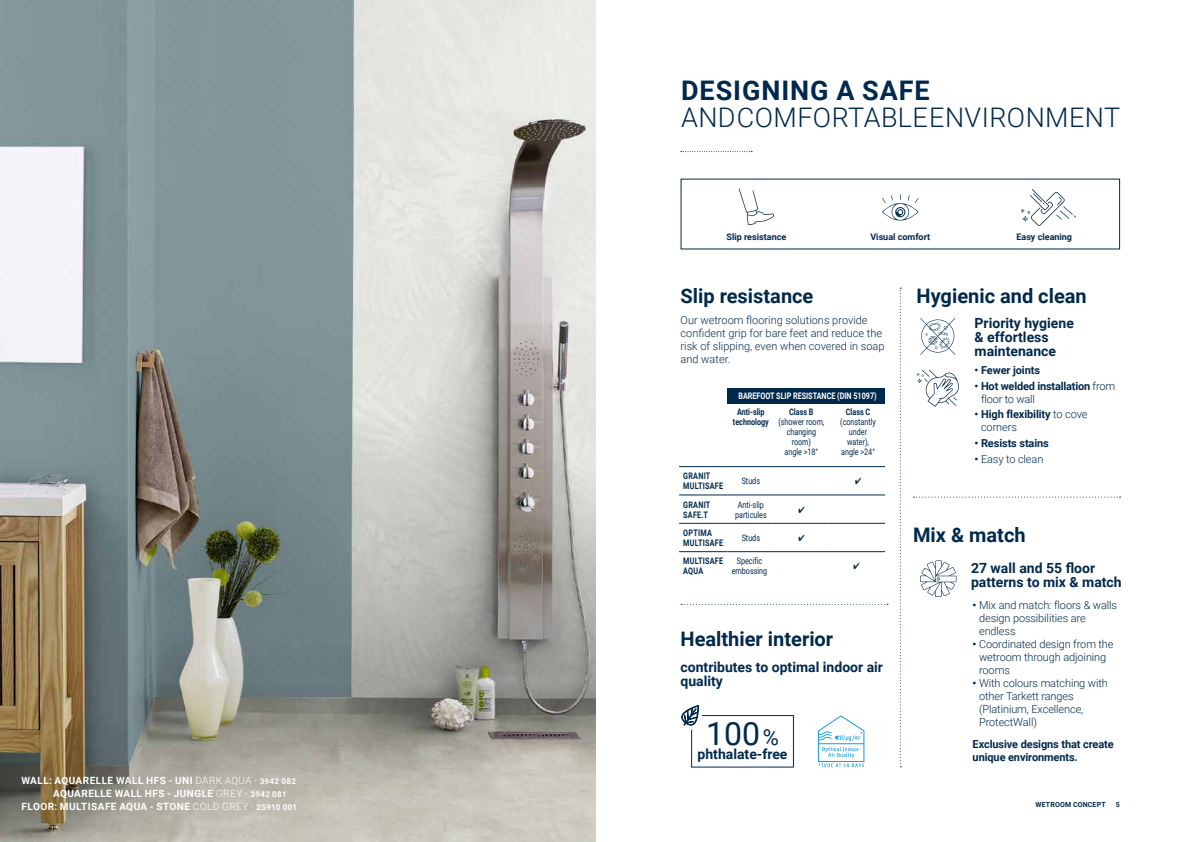
<style>
.page{position:relative;width:1191px;height:842px;background:#fff}
.page>*{position:absolute;margin:0;border:0;box-sizing:border-box;transform-origin:0 0}
.t1{font:32px "Roboto";color:#00294c}
.t2{font:300 27px "Roboto";letter-spacing:.015em;color:#00294c}
.t3{font:700 27px "Roboto";letter-spacing:.035em;color:#00294c}
.t4{font:700 20px "Roboto";color:#00294c}
.t5{font:700 14px/14px "Roboto";color:#00294c}
.t6{font:300 11px/13px "Roboto";letter-spacing:-.01em;color:#00294c}
.t7{font:700 11px/12.9px "Roboto";letter-spacing:-.01em;color:#00294c}
.t8{font:700 10px "Roboto";letter-spacing:.045em;color:#fff}
.t9{font:9px/10px "Roboto";color:#00294c;text-align:center;scale:.8 1}
.t10{font:700 9px/10px "Roboto";letter-spacing:.035em;color:#00294c;scale:.8 1}
.t11{font:700 9px "Roboto";color:#00294c}
.t12{font:700 9px "Roboto";color:#fff;scale:.8 1}
.t13{font:700 9px/10px "Roboto";color:#00294c;text-align:center;scale:.8 1}
.t14{font:700 7px "Roboto";letter-spacing:.025em;color:#00294c}
.s1{font-weight:300}
.s2{font-size:8px}
.s3{font-size:22px}
.s4{font-weight:700}
</style>
<div class="page">
<svg style="left:681px;top:151px;width:71px;height:1px"></svg>
<svg style="left:882px;top:194px;width:36px;height:27px"></svg>
<svg style="left:1021px;top:189px;width:54px;height:37px"></svg>
<svg style="left:738px;top:188px;width:36px;height:37px"></svg>
<svg style="left:818px;top:715px;width:46px;height:52px"></svg>
<hr style="left:818px;top:743px;width:46px;height:1px;background:#1a9bd7">
<img style="left:0;top:0;width:595px;height:842px">
<svg style="left:900px;top:288px;width:1px;height:479px"></svg>
<svg style="left:681px;top:604px;width:207px;height:1px"></svg>
<svg style="left:913px;top:497px;width:207px;height:1px"></svg>
<svg style="left:920px;top:318px;width:35px;height:37px"></svg>
<svg style="left:916px;top:370px;width:43px;height:37px"></svg>
<svg style="left:920px;top:560px;width:37px;height:37px"></svg>
<div style="left:727px;top:388px;width:158px;height:16px;background:#00294c"></div>
<hr style="left:679px;top:466px;width:48px;height:1px;background:#00294c">
<hr style="left:727px;top:466px;width:44px;height:1px;background:#00294c">
<hr style="left:771px;top:466px;width:57px;height:1px;background:#00294c">
<hr style="left:828px;top:466px;width:57px;height:1px;background:#00294c">
<hr style="left:679px;top:495px;width:48px;height:1px;background:#00294c">
<hr style="left:679px;top:523px;width:48px;height:1px;background:#00294c">
<hr style="left:727px;top:495px;width:44px;height:1px;background:#00294c">
<hr style="left:771px;top:495px;width:57px;height:1px;background:#00294c">
<hr style="left:828px;top:495px;width:57px;height:1px;background:#00294c">
<hr style="left:727px;top:523px;width:44px;height:1px;background:#00294c">
<hr style="left:771px;top:523px;width:57px;height:1px;background:#00294c">
<hr style="left:828px;top:523px;width:57px;height:1px;background:#00294c">
<hr style="left:679px;top:551px;width:48px;height:1px;background:#00294c">
<hr style="left:727px;top:551px;width:44px;height:1px;background:#00294c">
<hr style="left:771px;top:551px;width:57px;height:1px;background:#00294c">
<hr style="left:828px;top:551px;width:57px;height:1px;background:#00294c">
<div style="left:691px;top:715px;width:102px;height:52px;border:1px solid #00294c"></div>
<svg style="left:681px;top:704px;width:22px;height:33px"></svg>
<p class="t8" style="left:21px;top:774px;width:276px">WALL: AQUARELLE WALL HFS - UNI <span class="s1">DARK AQUA -</span> <span class="s2">3942 082</span></p>
<p class="t8" style="left:53px;top:787px;width:235px">AQUARELLE WALL HFS - JUNGLE <span class="s1">GREY -</span> <span class="s2">3942 081</span></p>
<p class="t8" style="left:21px;top:800px;width:277px">FLOOR: MULTISAFE AQUA - STONE <span class="s1">COLD GREY -</span> <span class="s2">25910 001</span></p>
<h2 class="t3" style="left:681px;top:71px;width:250px">DESIGNING A SAFE</h2>
<h2 class="t2" style="left:681px;top:99px;width:441px">AND COMFORTABLE ENVIRONMENT</h2>
<p class="t11" style="left:726px;top:230px;width:61px">Slip resistance</p>
<p class="t11" style="left:870px;top:230px;width:61px">Visual comfort</p>
<p class="t11" style="left:1016px;top:230px;width:57px">Easy cleaning</p>
<h3 class="t4" style="left:680px;top:282px;width:134px">Slip resistance</h3>
<p class="t6" style="left:680px;top:313px;width:205px">Our wetroom flooring solutions provide confident grip for bare feet and reduce the risk of slipping, even when covered in soap and water.</p>
<p class="t12" style="left:738px;top:390px;width:174px">BAREFOOT SLIP RESISTANCE (DIN 51097)</p>
<p class="t13" style="left:733px;top:406px;width:46px">Anti-slip technology</p>
<p class="t13" style="left:789px;top:406px;width:32px">Class B</p>
<p class="t13" style="left:846px;top:406px;width:32px">Class C</p>
<p class="t9" style="left:840px;top:416px;width:46px">(constantly under water), angle &gt;24°</p>
<p class="t9" style="left:778px;top:416px;width:59px">(shower room, changing room)<br>angle &gt;18°</p>
<p class="t10" style="left:683px;top:471px;width:51px">GRANIT<br>MULTISAFE</p>
<p class="t9" style="left:741px;top:476px;width:24px">Studs</p>
<p class="t10" style="left:683px;top:499px;width:35px">GRANIT<br>SAFE.T</p>
<p class="t9" style="left:735px;top:499px;width:41px">Anti-slip particules</p>
<p class="t10" style="left:683px;top:527px;width:51px">OPTIMA<br>MULTISAFE</p>
<p class="t9" style="left:741px;top:532px;width:24px">Studs</p>
<p class="t10" style="left:683px;top:556px;width:51px">MULTISAFE<br>AQUA</p>
<p class="t9" style="left:731px;top:556px;width:46px">Specific embossing</p>
<h3 class="t4" style="left:680px;top:625px;width:154px">Healthier interior</h3>
<p class="t5" style="left:680px;top:659px;width:204px">contributes to optimal indoor air quality</p>
<h1 class="t1" style="left:706px;top:712px;width:74px">100 <span class="s3">%</span></h1>
<p class="t5" style="left:697px;top:747px;width:91px">phthalate‑free</p>
<h3 class="t4" style="left:916px;top:282px;width:172px">Hygienic and clean</h3>
<p class="t5" style="left:974px;top:315px;width:101px">Priority hygiene &amp; effortless maintenance</p>
<p class="t7" style="left:974px;top:363px;width:67px">• Fewer joints</p>
<p class="t7" style="left:981px;top:379px;width:136px;text-indent:-6px">• Hot welded installation <span class="s1">from floor to wall</span></p>
<p class="t7" style="left:981px;top:408px;width:108px;text-indent:-6px">• High flexibility <span class="s1">to cove corners</span></p>
<p class="t7" style="left:974px;top:436px;width:76px">• Resists stains</p>
<p class="t6" style="left:974px;top:452px;width:70px"><span class="s4">•</span> Easy to clean</p>
<h3 class="t4" style="left:913px;top:521px;width:114px">Mix &amp; match</h3>
<p class="t5" style="left:971px;top:560px;width:152px">27 wall and 55 floor patterns to mix &amp; match</p>
<p class="t6" style="left:979px;top:598px;width:139px;text-indent:-6px"><span class="s4">•</span> Mix and match: floors &amp; walls design possibilities are endless</p>
<p class="t6" style="left:979px;top:637px;width:136px;text-indent:-6px"><span class="s4">•</span> Coordinated design from the wetroom through adjoining rooms</p>
<p class="t6" style="left:979px;top:676px;width:130px;text-indent:-6px"><span class="s4">•</span> With colours matching with other Tarkett ranges (Platinium, Excellence,<br>ProtectWall)</p>
<p class="t7" style="left:972px;top:737px;width:143px">Exclusive designs that create unique environments.</p>
<p class="t14" style="left:1035px;top:799px;width:72px">WETROOM CONCEPT</p>
<p class="t14" style="left:1116px;top:799px;width:6px">5</p>
</div>
